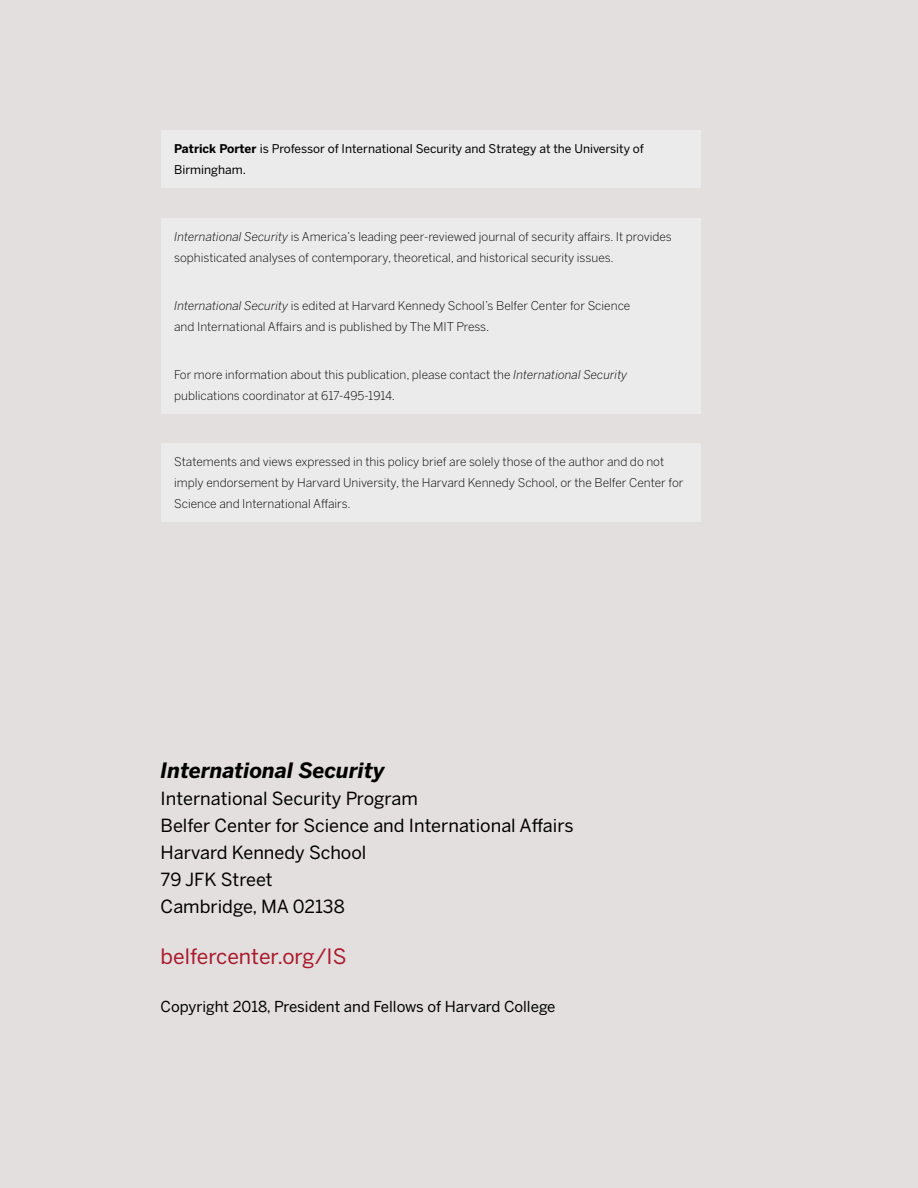
<style>
.page{position:relative;width:918px;height:1188px;background:#e3dfde}
.page>*{position:absolute;margin:0;border:0;box-sizing:border-box;transform-origin:0 0}
.t1{font:italic 700 21px "Benton Sans";color:#000}
.t2{font:21px "Benton Sans";color:#a91a2d}
.t3{font:18px/27px "Benton Sans";color:#000}
.t4{font:15px "Benton Sans";color:#000}
.t5{font:300 12px/21px "Benton Sans";color:#000}
.t6{font:12px/21px "Benton Sans";color:#000}
.s1{font-weight:700}
.s2{font-style:italic}
</style>
<div class="page">
<div style="left:161px;top:218px;width:540px;height:195px;background:#ebebec"></div>
<div style="left:161px;top:130px;width:540px;height:58px;background:#ebebec"></div>
<div style="left:161px;top:443px;width:540px;height:79px;background:#ebebec"></div>
<p class="t6" style="left:174px;top:138px;width:471px"><span class="s1">Patrick Porter</span> is Professor of International Security and Strategy at the University of<br>Birmingham.</p>
<p class="t5" style="left:174px;top:226px;width:499px"><span class="s2">International Security</span> is America’s leading peer-reviewed journal of security affairs. It provides sophisticated analyses of contemporary, theoretical, and historical security issues.</p>
<p class="t5" style="left:174px;top:295px;width:458px"><span class="s2">International Security</span> is edited at Harvard Kennedy School’s Belfer Center for Science and International Affairs and is published by The MIT Press.</p>
<p class="t5" style="left:174px;top:364px;width:455px">For more information about this publication, please contact the <span class="s2">International Security </span>publications coordinator at 617-495-1914.</p>
<p class="t5" style="left:174px;top:451px;width:511px">Statements and views expressed in this policy brief are solely those of the author and do not imply endorsement by Harvard University, the Harvard Kennedy School, or the Belfer Center for<br>Science and International Affairs.</p>
<h1 class="t1" style="left:161px;top:758px;width:225px">International Security</h1>
<h2 class="t3" style="left:161px;top:785px;width:414px">International Security Program<br>Belfer Center for Science and International Affairs<br>Harvard Kennedy School<br>79 JFK Street<br>Cambridge, MA 02138</h2>
<h1 class="t2" style="left:161px;top:944px;width:187px">belfercenter.org/IS</h1>
<p class="t4" style="left:161px;top:998px;width:396px">Copyright 2018, President and Fellows of Harvard College</p>
</div>
